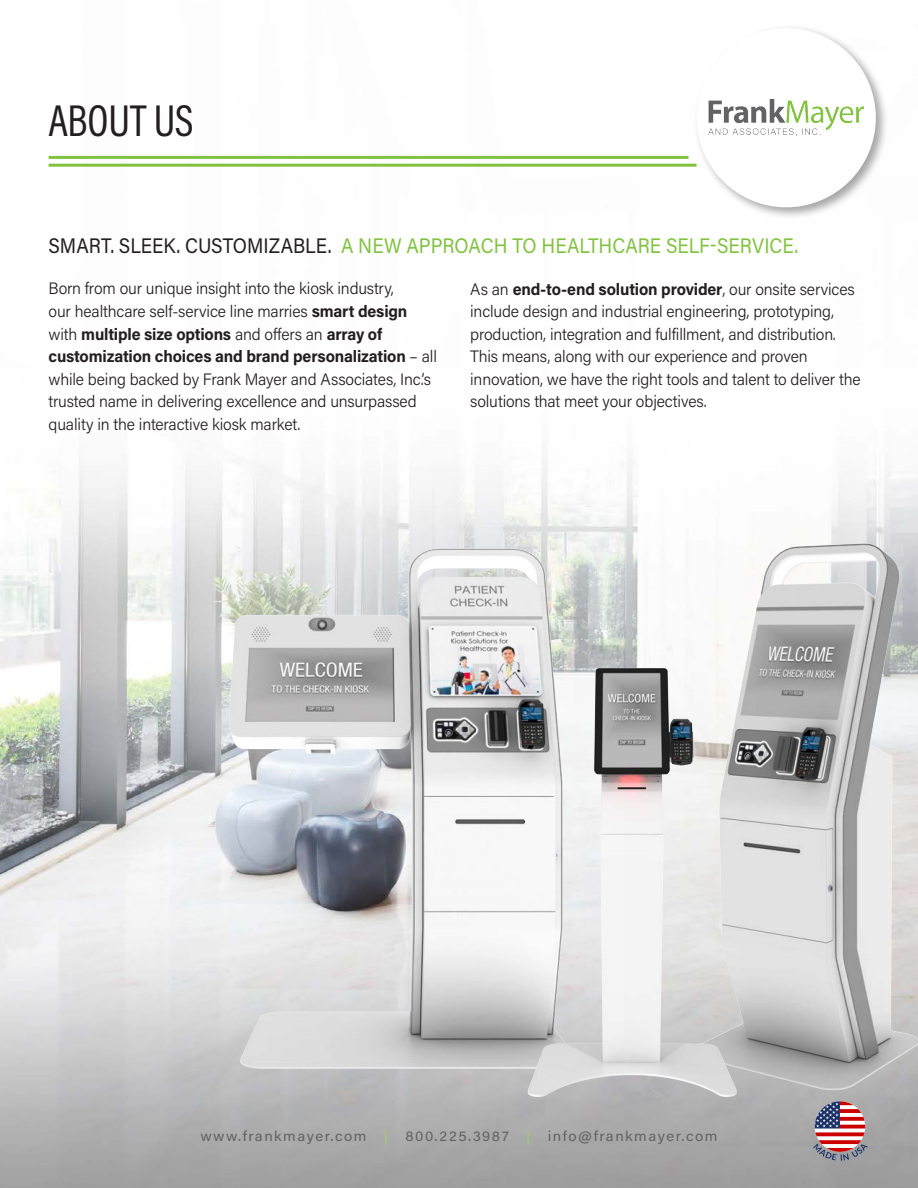
<style>
.page{position:relative;width:918px;height:1188px;background:#fff}
.page>*{position:absolute;margin:0;border:0;box-sizing:border-box;transform-origin:0 0}
.t1{font:45px "Acumin Pro Cond";letter-spacing:-.01em;color:#231f20}
.t2{font:21px "Acumin Pro";color:#81c340;scale:.9 1}
.t3{font:300 16.5px/22.5px "Acumin Pro";letter-spacing:-.01em;color:#231f20}
.t4{font:14.25px "Acumin Pro";letter-spacing:.1em;color:#636366;scale:1.05 1}
.s1{color:#231f20}
.s2{font-weight:700}
.s3{color:#a1cf6d}
</style>
<div class="page">
<img style="left:0;top:155px;width:918px;height:1033px">
<hr style="left:49px;top:156px;width:640px;height:3px;background:#81c340">
<hr style="left:49px;top:164px;width:648px;height:3px;background:#81c340">
<div style="left:693px;top:25px;width:196px;height:195px;background:#231f20;opacity:.4"></div>
<div style="left:697px;top:28px;width:179px;height:179px;background:#fff;border-radius:50%"></div>
<img style="left:709px;top:100px;width:155px;height:36px">
<svg style="left:813px;top:1112px;width:55px;height:49px"></svg>
<img style="left:671px;top:527px;width:247px;height:585px">
<img style="left:210px;top:527px;width:389px;height:568px">
<img style="left:504px;top:650px;width:254px;height:473px">
<p class="t1" style="left:49px;top:91px;width:146px">ABOUT US</p>
<p class="t2" style="left:49px;top:231px;width:835px"><span class="s1">SMART. SLEEK. CUSTOMIZABLE.</span> A NEW APPROACH TO HEALTHCARE SELF-SERVICE.</p>
<p class="t3" style="left:49px;top:277px;width:390px">Born from our unique insight into the kiosk industry,<br>our healthcare self-service line marries <span class="s2">smart design </span>with <span class="s2">multiple size options</span> and offers an <span class="s2">array of customization choices and brand personalization</span> – all while being backed by Frank Mayer and Associates, Inc.’s trusted name in delivering excellence and unsurpassed quality in the interactive kiosk market.</p>
<p class="t3" style="left:470px;top:277px;width:392px">As an <span class="s2">end-to-end solution provider</span>, our onsite services include design and industrial engineering, prototyping, production, integration and fulfillment, and distribution.<br>This means, along with our experience and proven innovation, we have the right tools and talent to deliver the solutions that meet your objectives.</p>
<p class="t4" style="left:200px;top:1127px;width:494px">www.frankmayer.com <span class="s3">|</span> 800.225.3987 <span class="s3">|</span> info@frankmayer.com</p>
</div>
